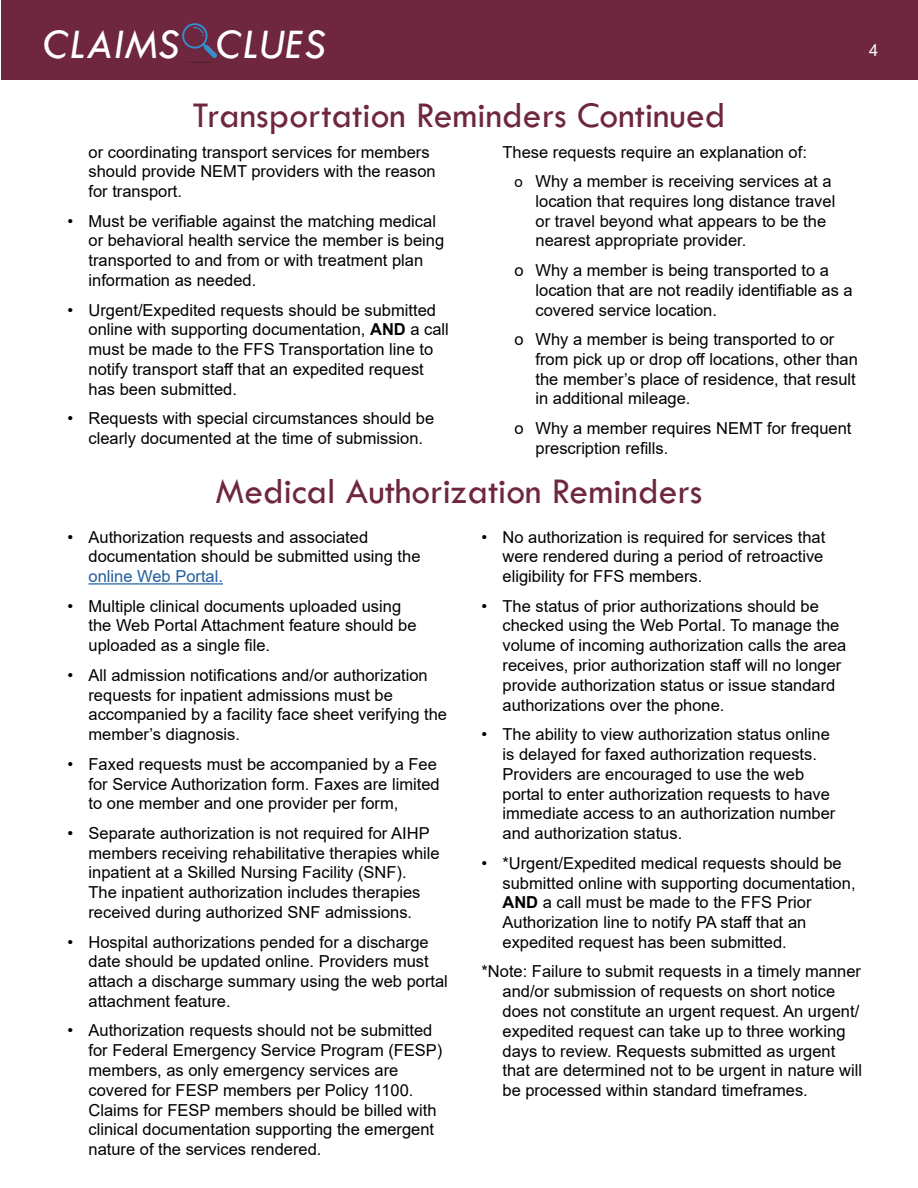
<style>
.page{position:relative;width:918px;height:1188px;background:#fff}
.page>*{position:absolute;margin:0;border:0;box-sizing:border-box;transform-origin:0 0}
.t1{font:italic 43.65px "Tw Cen";color:#fff}
.t2{font:37.5px "Tw Cen";color:#6e273e}
.t3{font:16.5px/19.8px "Arial";color:#000}
.t4{font:16.5px "Arial";color:#215e9e}
.t5{font:16.5px "Arial";color:#fff}
.s1{font-size:15px}
.s2{font-weight:700}
</style>
<div class="page">
<div style="left:1px;top:0;width:917px;height:79px;background:#6e273e"></div>
<svg style="left:182px;top:23px;width:35px;height:40px"></svg>
<hr style="left:88px;top:583px;width:135px;height:2px;background:#215e9e">
<h1 class="t1" style="left:43px;top:18px;width:285px">CLAIMS CLUES</h1>
<h2 class="t2" style="left:192px;top:92px;width:535px">Transportation Reminders Continued</h2>
<p class="t5" style="left:869px;top:39px;width:11px">4</p>
<p class="t3" style="left:514px;top:137px;width:319px;line-height:29.5px;text-indent:-12px">These requests require an explanation of:<br><span class="s1">o</span> Why a member is receiving services at a</p>
<p class="t3" style="left:535px;top:191px;width:301px">location that requires long distance travel or travel beyond what appears to be the nearest appropriate provider.</p>
<p class="t3" style="left:535px;top:260px;width:319px;text-indent:-21px">o Why a member is being transported to a location that are not readily identifiable as a covered service location.</p>
<p class="t3" style="left:535px;top:329px;width:324px;text-indent:-21px">o Why a member is being transported to or from pick up or drop off locations, other than the member’s place of residence, that result in additional mileage.</p>
<p class="t3" style="left:535px;top:418px;width:318px;text-indent:-21px">o Why a member requires NEMT for frequent prescription refills.</p>
<h2 class="t2" style="left:216px;top:468px;width:488px">Medical Authorization Reminders</h2>
<p class="t3" style="left:89px;top:527px;width:334px;text-indent:-21px">• Authorization requests and associated documentation should be submitted using the</p>
<p class="t4" style="left:89px;top:565px;width:136px">online Web Portal.</p>
<p class="t3" style="left:89px;top:596px;width:330px;text-indent:-21px">• Multiple clinical documents uploaded using the Web Portal Attachment feature should be uploaded as a single file.</p>
<p class="t3" style="left:89px;top:665px;width:360px;text-indent:-21px">• All admission notifications and/or authorization requests for inpatient admissions must be accompanied by a facility face sheet verifying the member’s diagnosis.</p>
<p class="t3" style="left:89px;top:754px;width:353px;text-indent:-21px">• Faxed requests must be accompanied by a Fee for Service Authorization form. Faxes are limited to one member and one provider per form,</p>
<p class="t3" style="left:89px;top:823px;width:353px;text-indent:-21px">• Separate authorization is not required for AIHP members receiving rehabilitative therapies while inpatient at a Skilled Nursing Facility (SNF).<br>The inpatient authorization includes therapies received during authorized SNF admissions.</p>
<p class="t3" style="left:89px;top:932px;width:361px;text-indent:-21px">• Hospital authorizations pended for a discharge date should be updated online. Providers must attach a discharge summary using the web portal attachment feature.</p>
<p class="t3" style="left:89px;top:1021px;width:355px;text-indent:-21px">• Authorization requests should not be submitted for Federal Emergency Service Program (FESP) members, as only emergency services are covered for FESP members per Policy 1100.<br>Claims for FESP members should be billed with clinical documentation supporting the emergent nature of the services rendered.</p>
<p class="t3" style="left:89px;top:142px;width:349px">or coordinating transport services for members should provide NEMT providers with the reason for transport.</p>
<p class="t3" style="left:89px;top:211px;width:357px;text-indent:-21px">• Must be verifiable against the matching medical or behavioral health service the member is being transported to and from or with treatment plan information as needed.</p>
<p class="t3" style="left:89px;top:300px;width:362px;text-indent:-21px">• Urgent/Expedited requests should be submitted online with supporting documentation, <span class="s2">AND</span> a call must be made to the FFS Transportation line to notify transport staff that an expedited request has been submitted.</p>
<p class="t3" style="left:89px;top:408px;width:347px;text-indent:-21px">• Requests with special circumstances should be clearly documented at the time of submission.</p>
<p class="t3" style="left:503px;top:527px;width:324px;text-align:justify;text-indent:-21px">• No authorization is required for services that were rendered during a period of retroactive eligibility for FFS members.</p>
<p class="t3" style="left:503px;top:596px;width:345px;text-indent:-21px">• The status of prior authorizations should be checked using the Web Portal. To manage the volume of incoming authorization calls the area receives, prior authorization staff will no longer provide authorization status or issue standard authorizations over the phone.</p>
<p class="t3" style="left:503px;top:724px;width:334px;text-indent:-21px">• The ability to view authorization status online is delayed for faxed authorization requests.<br>Providers are encouraged to use the web portal to enter authorization requests to have immediate access to an authorization number and authorization status.</p>
<p class="t3" style="left:503px;top:853px;width:355px;text-indent:-21px">• *Urgent/Expedited medical requests should be submitted online with supporting documentation, <span class="s2">AND</span> a call must be made to the FFS Prior Authorization line to notify PA staff that an expedited request has been submitted.</p>
<p class="t3" style="left:503px;top:962px;width:361px;text-indent:-21px">*Note: Failure to submit requests in a timely manner and/or submission of requests on short notice does not constitute an urgent request. An urgent/ expedited request can take up to three working days to review. Requests submitted as urgent that are determined not to be urgent in nature will be processed within standard timeframes.</p>
</div>
